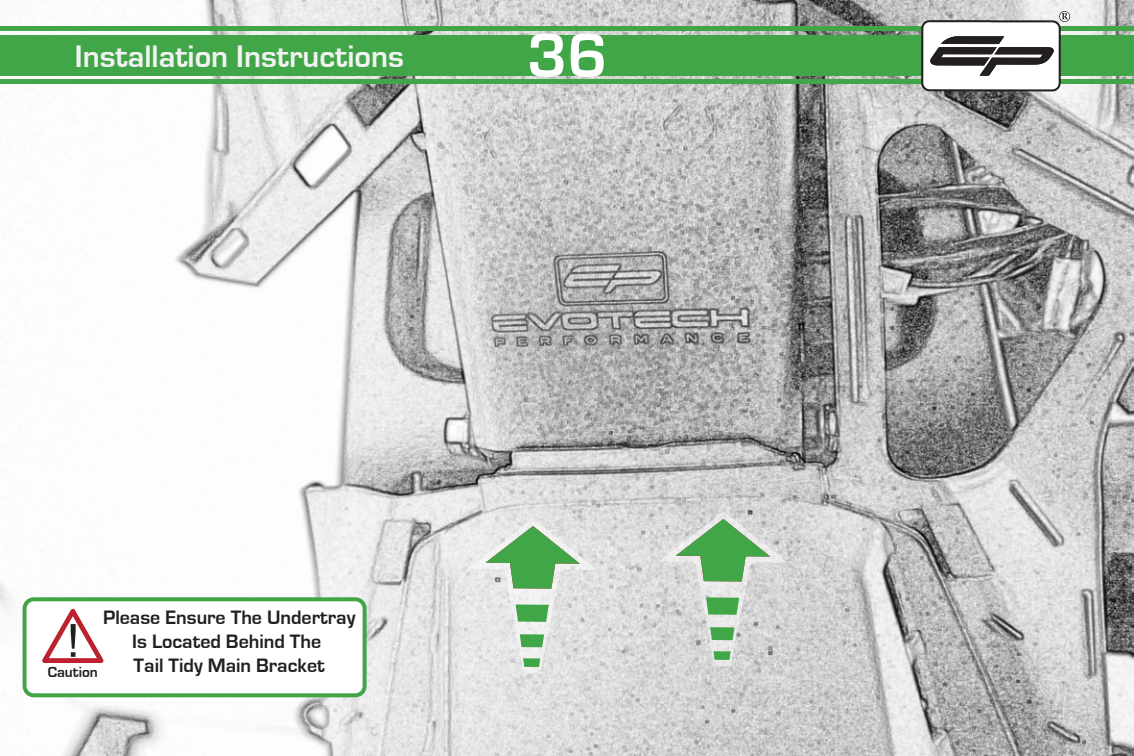
<style>
.page{position:relative;width:1134px;height:756px;background:#fff}
.page>*{position:absolute;margin:0;border:0;box-sizing:border-box;transform-origin:0 0}
.t1{font:700 64px "Eurostile";color:#fff}
.t2{font:700 32px "Eurostile";color:#f2f2f2}
.t3{font:700 20px/24px "Eurostile";color:#231f20;text-align:center}
.t4{font:700 15.2px "Eurostile";color:#231f20}
</style>
<div class="page">
<img style="left:0;top:0;width:1134px;height:756px">
<svg style="left:468px;top:518px;width:129px;height:155px"></svg>
<svg style="left:658px;top:511px;width:130px;height:155px"></svg>
<div style="left:25px;top:599px;width:340px;height:96px;background:#fff;border-radius:9px"></div>
<div style="left:23px;top:597px;width:344px;height:100px;border:4px solid #42a448;border-radius:9px"></div>
<svg style="left:42px;top:609px;width:62px;height:54px"></svg>
<div style="left:0;top:35px;width:1134px;height:41px;background:#41a648"></div>
<hr style="left:0;top:80px;width:1134px;height:4px;background:#41a648">
<hr style="left:0;top:27px;width:1134px;height:4px;background:#41a648">
<svg style="left:1059px;top:11px;width:11px;height:11px"></svg>
<svg style="left:921px;top:13px;width:147px;height:78px"></svg>
<h2 class="t2" style="left:75px;top:39px;width:330px">Installation Instructions</h2>
<h1 class="t1" style="left:527px;top:21px;width:82px">36</h1>
<p class="t3" style="left:103px;top:606px;width:254px">Please Ensure The Undertray<br>Is Located Behind The<br>Tail Tidy Main Bracket</p>
<p class="t4" style="left:48px;top:664px;width:52px">Caution</p>
</div>
